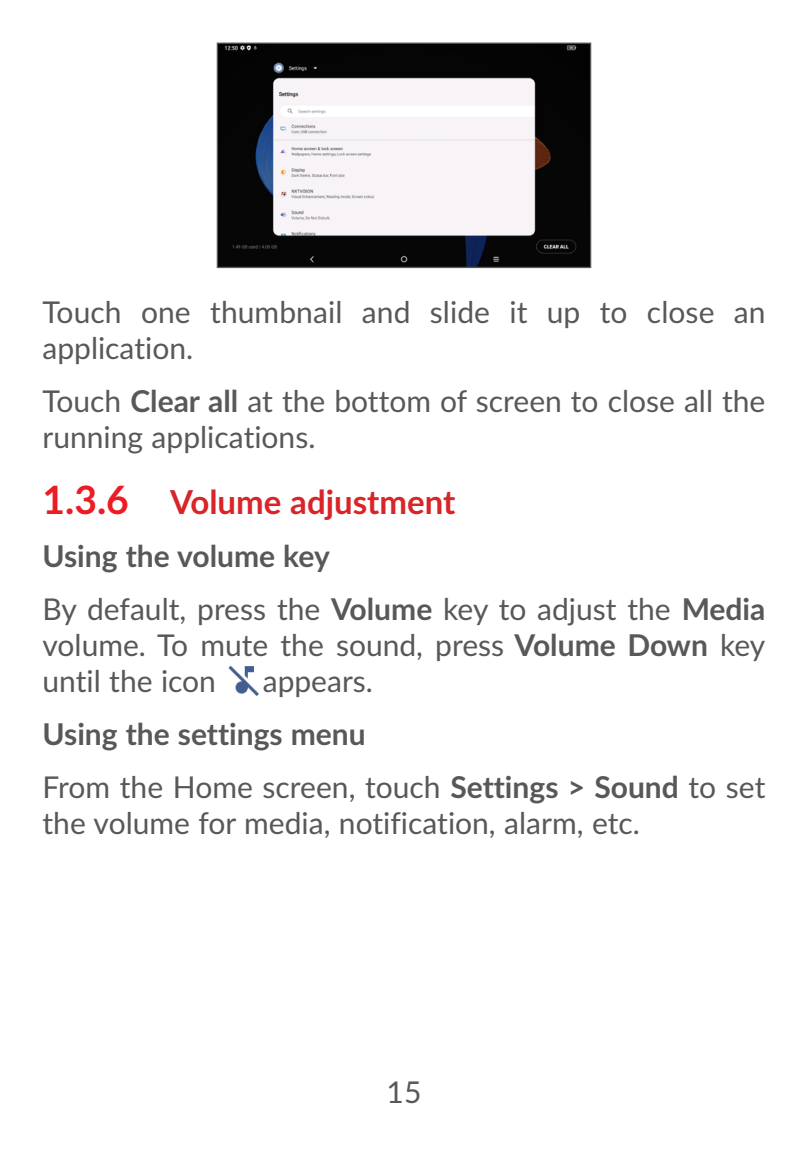
<style>
.page{position:relative;width:808px;height:1149px;background:#fff}
.page>*{position:absolute;margin:0;border:0;box-sizing:border-box;transform-origin:0 0}
.t1{font:700 33px "Lato";color:#d92428}
.t2{font:30px/36px "Lato";color:#58585b}
.t3{font:700 30px/53.1px "Lato";color:#58585b}
.s1{font-weight:700}
.s2{font-size:39px;color:#ed1b23}
.s3{font-weight:400}
</style>
<div class="page">
<img style="left:219px;top:45px;width:370px;height:221px">
<div style="left:217px;top:43px;width:374px;height:225px;border:1px solid #58585b"></div>
<img style="left:228px;top:665px;width:31px;height:32px">
<p class="t2" style="left:43px;top:293px;width:725px">Touch one thumbnail and slide it up to close an application.</p>
<p class="t2" style="left:43px;top:382px;width:724px">Touch <span class="s1">Clear all</span> at the bottom of screen to close all the running applications.</p>
<p class="t1" style="left:43px;top:477px;width:414px"><span class="s2">1.3.6</span> Volume adjustment</p>
<p class="t2" style="left:43px;top:527px;width:724px;line-height:53.1px"><span class="s1">Using the volume key<br></span>By default, press the <span class="s1">Volume</span> key to adjust the <span class="s1">Media</span></p>
<p class="t2" style="left:43px;top:625px;width:724px">volume. To mute the sound, press <span class="s1">Volume Down</span> key until the icon</p>
<p class="t2" style="left:263px;top:661px;width:112px">appears.</p>
<p class="t3" style="left:43px;top:705px;width:724px">Using the settings menu<br><span class="s3">From the Home screen, touch</span> Settings &gt; Sound <span class="s3">to set</span></p>
<p class="t2" style="left:43px;top:803px;width:599px">the volume for media, notification, alarm, etc.</p>
<p class="t2" style="left:387px;top:1072px;width:36px">15</p>
</div>
